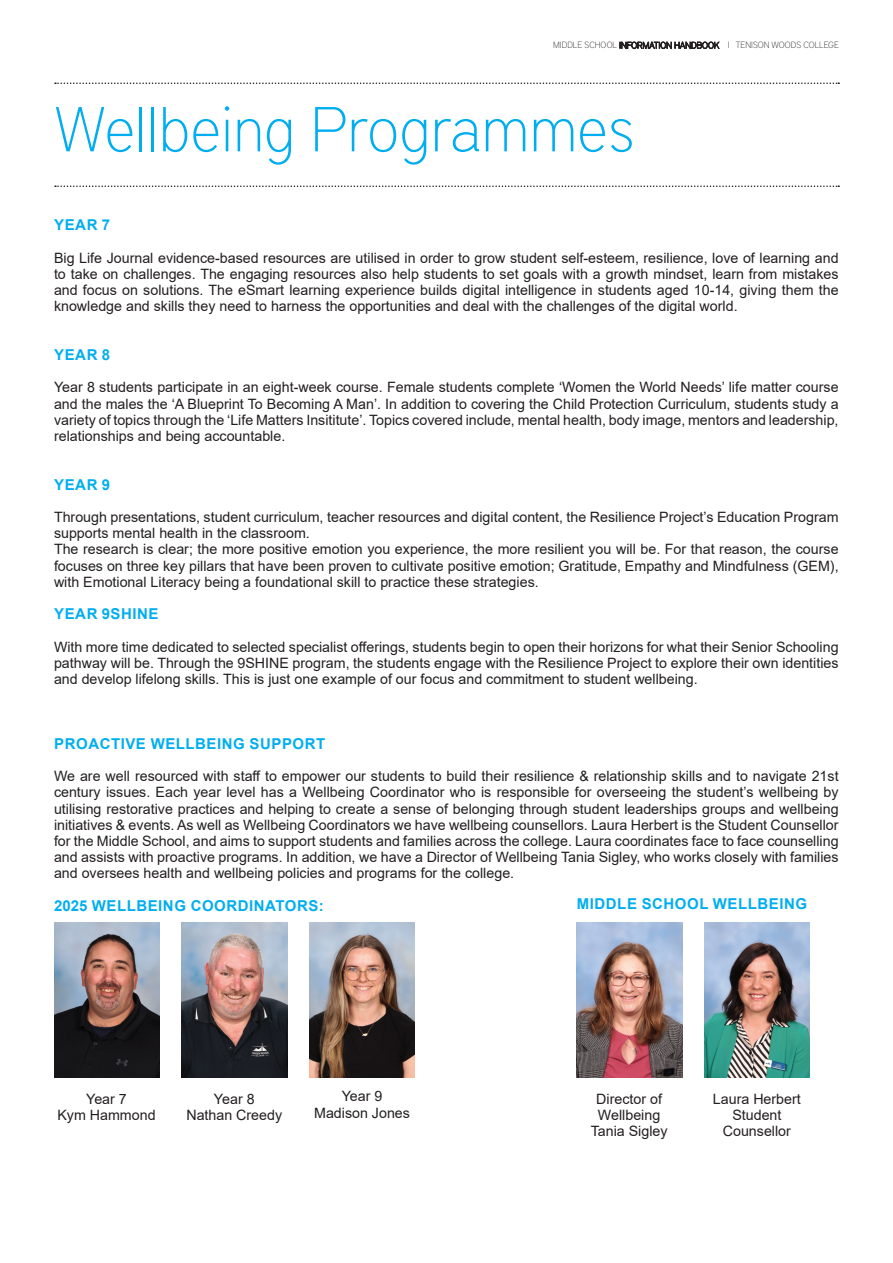
<style>
.page{position:relative;width:893px;height:1263px;background:#fff}
.page>*{position:absolute;margin:0;border:0;box-sizing:border-box;transform-origin:0 0}
.t1{font:100 63px "District Pro";color:#00aeef}
.t2{font:700 15px "Arial";letter-spacing:.035em;color:#00aeef}
.t3{font:14.25px/16.2px "Arial";color:#231f20;text-align:center}
.t4{font:100 9px "District Pro";color:#231f20}
</style>
<div class="page">
<svg style="left:55px;top:82px;width:784px;height:2px"></svg>
<svg style="left:55px;top:185px;width:784px;height:2px"></svg>
<img style="left:54px;top:922px;width:105px;height:155px">
<img style="left:577px;top:922px;width:105px;height:155px">
<img style="left:182px;top:922px;width:105px;height:155px">
<img style="left:704px;top:922px;width:106px;height:155px">
<img style="left:309px;top:922px;width:106px;height:155px">
<p class="t4" style="left:553px;top:39px;width:287px">MIDDLE SCHOOL INFORMATION HANDBOOK I TENISON WOODS COLLEGE</p>
<h1 class="t1" style="left:54px;top:84px;width:582px">Wellbeing Programmes</h1>
<p class="t2" style="left:54px;top:214px;width:58px">YEAR 7</p>
<p class="t3" style="left:54px;top:250px;width:786px;text-align:justify">Big Life Journal evidence-based resources are utilised in order to grow student self-esteem, resilience, love of learning and to take on challenges. The engaging resources also help students to set goals with a growth mindset, learn from mistakes and focus on solutions. The eSmart learning experience builds digital intelligence in students aged 10-14, giving them the knowledge and skills they need to harness the opportunities and deal with the challenges of the digital world.</p>
<p class="t2" style="left:54px;top:344px;width:58px">YEAR 8</p>
<p class="t3" style="left:54px;top:379px;width:786px;text-align:justify">Year 8 students participate in an eight-week course. Female students complete ‘Women the World Needs’ life matter course and the males the ‘A Blueprint To Becoming A Man’. In addition to covering the Child Protection Curriculum, students study a variety of topics through the ‘Life Matters Insititute’. Topics covered include, mental health, body image, mentors and leadership, relationships and being accountable.</p>
<p class="t2" style="left:54px;top:474px;width:58px">YEAR 9</p>
<p class="t3" style="left:54px;top:509px;width:786px;text-align:left">Through presentations, student curriculum, teacher resources and digital content, the Resilience Project’s Education Program supports mental health in the classroom.<br>The research is clear; the more positive emotion you experience, the more resilient you will be. For that reason, the course focuses on three key pillars that have been proven to cultivate positive emotion; Gratitude, Empathy and Mindfulness (GEM), with Emotional Literacy being a foundational skill to practice these strategies.</p>
<p class="t2" style="left:54px;top:603px;width:106px">YEAR 9SHINE</p>
<p class="t3" style="left:54px;top:638px;width:786px;text-align:justify">With more time dedicated to selected specialist offerings, students begin to open their horizons for what their Senior Schooling pathway will be. Through the 9SHINE program, the students engage with the Resilience Project to explore their own identities and develop lifelong skills. This is just one example of our focus and commitment to student wellbeing.</p>
<p class="t2" style="left:54px;top:733px;width:272px">PROACTIVE WELLBEING SUPPORT</p>
<p class="t3" style="left:54px;top:768px;width:786px;text-align:justify">We are well resourced with staff to empower our students to build their resilience &amp; relationship skills and to navigate 21st century issues. Each year level has a Wellbeing Coordinator who is responsible for overseeing the student’s wellbeing by utilising restorative practices and helping to create a sense of belonging through student leaderships groups and wellbeing initiatives &amp; events. As well as Wellbeing Coordinators we have wellbeing counsellors. Laura Herbert is the Student Counsellor for the Middle School, and aims to support students and families across the college. Laura coordinates face to face counselling and assists with proactive programs. In addition, we have a Director of Wellbeing Tania Sigley, who works closely with families and oversees health and wellbeing policies and programs for the college.</p>
<p class="t2" style="left:54px;top:895px;width:271px">2025 WELLBEING COORDINATORS:</p>
<p class="t2" style="left:577px;top:894px;width:232px">MIDDLE SCHOOL WELLBEING</p>
<p class="t3" style="left:314px;top:1088px;width:97px">Year 9<br>Madison Jones</p>
<p class="t3" style="left:57px;top:1090px;width:100px">Year 7<br>Kym Hammond</p>
<p class="t3" style="left:591px;top:1090px;width:78px">Director of<br>Wellbeing<br>Tania Sigley</p>
<p class="t3" style="left:186px;top:1090px;width:97px">Year 8<br>Nathan Creedy</p>
<p class="t3" style="left:713px;top:1090px;width:89px">Laura Herbert<br>Student<br>Counsellor</p>
</div>
